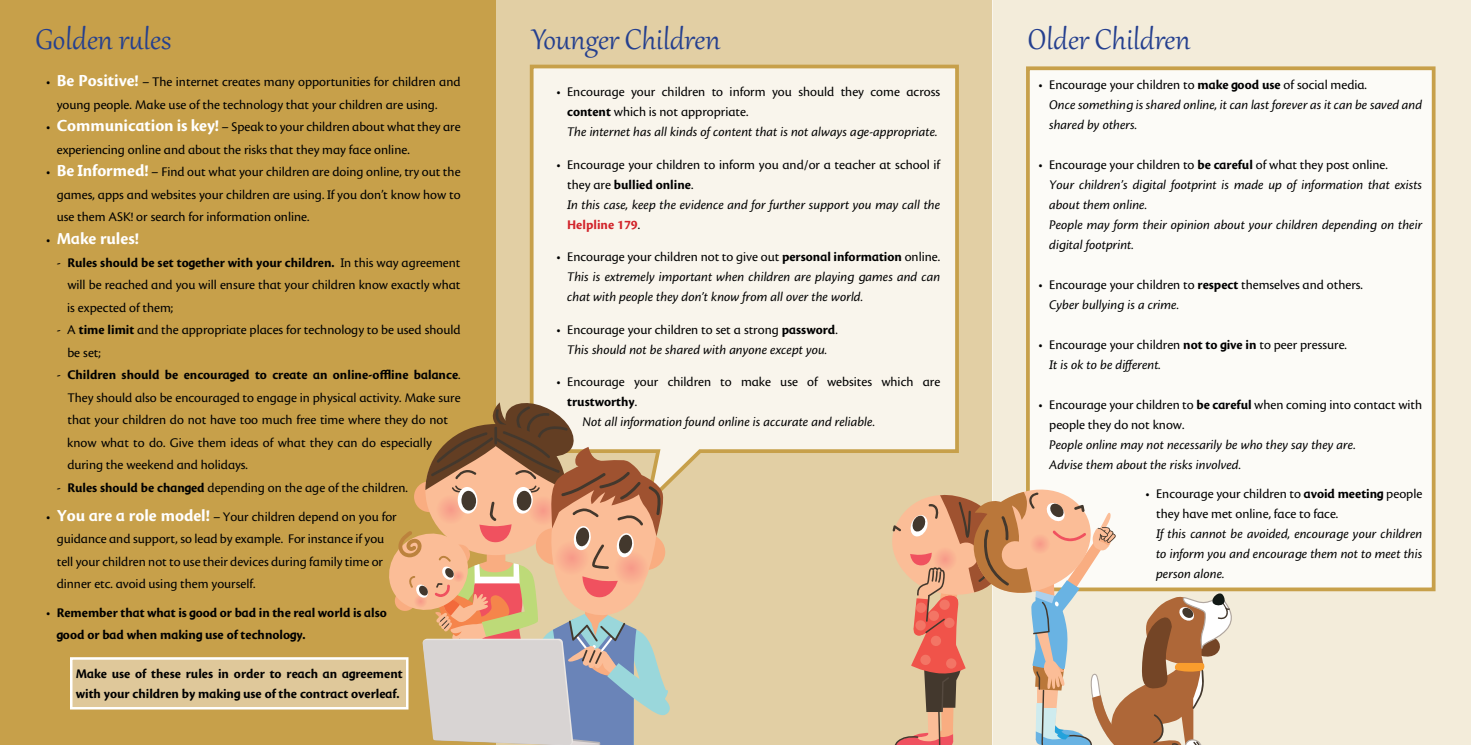
<style>
.page{position:relative;width:1471px;height:745px;background:#fff}
.page>*{position:absolute;margin:0;border:0;box-sizing:border-box;transform-origin:0 0}
.t1{font:35px "Gabriola";color:#25408f}
.t2{font:700 17.5px "M Cronos Pro";color:#fff}
.t3{font:13.75px/22.5px "M Cronos Pro";color:#000}
.t4{font:italic 13.75px/20px "M Cronos Pro";color:#000}
.t5{font:700 13.75px/22.5px "M Cronos Pro";color:#000}
.s1{font-weight:700;font-size:17.5px;color:#fff}
.s2{font-weight:400;font-size:13.75px;color:#000}
.s3{font-weight:700}
.s4{font-weight:400}
.s5{font-style:italic}
.s6{font-weight:700;color:#d2232a}
.s7{font-style:normal}
.s8{font-weight:700;font-style:normal}
</style>
<div class="page">
<div style="left:0;top:0;width:1470px;height:744px;background:#c7a04a"></div>
<div style="left:496px;top:0;width:496px;height:744px;background:#e2cfa4"></div>
<div style="left:992px;top:0;width:478px;height:744px;background:#f3ecda"></div>
<svg style="left:529px;top:64px;width:430px;height:414px;background:#f6f0e3"></svg>
<div style="left:1028px;top:68px;width:405px;height:521px;background:#fcfbf7"></div>
<div style="left:1026px;top:66px;width:409px;height:525px;border:4px solid #c7a04a"></div>
<svg style="left:383px;top:400px;width:292px;height:344px"></svg>
<svg style="left:892px;top:482px;width:344px;height:261px"></svg>
<div style="left:70px;top:656px;width:338px;height:53px;background:#dfc89a;border:2px solid #fff"></div>
<h1 class="t1" style="left:35px;top:16px;width:137px">Golden rules</h1>
<p class="t3" style="left:57px;top:71px;width:405px;text-indent:-11px">• <span class="s1">Be Positive!</span> – The internet creates many opportunities for children and young people. Make use of the technology that your children are using.</p>
<p class="t3" style="left:57px;top:116px;width:405px;text-indent:-11px">• <span class="s1">Communication is key!</span> – Speak to your children about what they are experiencing online and about the risks that they may face online.</p>
<p class="t3" style="left:57px;top:161px;width:405px;text-align:justify;text-indent:-11px">• <span class="s1">Be Informed!</span> – Find out what your children are doing online, try out the games, apps and websites your children are using. If you don’t know how to use them ASK! or search for information online.</p>
<p class="t2" style="left:46px;top:228px;width:94px"><span class="s2">•</span> Make rules!</p>
<p class="t3" style="left:67px;top:251px;width:395px;text-align:justify;text-indent:-11px">- <span class="s3">Rules should be set together with your children.</span> In this way agreement will be reached and you will ensure that your children know exactly what is expected of them;</p>
<p class="t3" style="left:67px;top:318px;width:395px;text-indent:-11px">- A <span class="s3">time limit</span> and the appropriate places for technology to be used should be set;</p>
<p class="t3" style="left:67px;top:363px;width:395px;text-indent:-11px">- <span class="s3">Children should be encouraged to create an online-offline balance</span>.<br>They should also be encouraged to engage in physical activity. Make sure that your children do not have too much free time where they do not know what to do. Give them ideas of what they can do especially during the weekend and holidays.</p>
<p class="t3" style="left:57px;top:476px;width:353px">- <span class="s3">Rules should be changed</span> depending on the age of the children.</p>
<p class="t3" style="left:57px;top:504px;width:341px;text-indent:-11px">• <span class="s1">You are a role model!</span> – Your children depend on you for guidance and support, so lead by example. For instance if you tell your children not to use their devices during family time or dinner etc. avoid using them yourself.</p>
<p class="t5" style="left:57px;top:601px;width:331px;text-indent:-11px"><span class="s4">•</span> Remember that what is good or bad in the real world is also good or bad when making use of technology.</p>
<p class="t5" style="left:76px;top:663px;width:328px;line-height:20px">Make use of these rules in order to reach an agreement with your children by making use of the contract overleaf.</p>
<h1 class="t1" style="left:531px;top:16px;width:190px">Younger Children</h1>
<p class="t3" style="left:567px;top:82px;width:374px;line-height:20px;text-indent:-11px">• Encourage your children to inform you should they come across <span class="s3">content</span> which is not appropriate.<br><span class="s5">The internet has all kinds of content that is not always age-appropriate.</span></p>
<p class="t3" style="left:567px;top:154px;width:374px;line-height:20px;text-indent:-11px">• Encourage your children to inform you and/or a teacher at school if they are <span class="s3">bullied online</span>.<br><span class="s5">In this case, keep the evidence and for further support you may call the </span><span class="s6">Helpline 179</span>.</p>
<p class="t4" style="left:567px;top:247px;width:374px;text-align:justify;text-indent:-11px"><span class="s7">• Encourage your children not to give out</span> <span class="s8">personal information</span> <span class="s7">online.<br></span>This is extremely important when children are playing games and can chat with people they don’t know from all over the world.</p>
<p class="t4" style="left:556px;top:319px;width:283px;text-align:center"><span class="s7">• Encourage your children to set a strong</span> <span class="s8">password</span><span class="s7">.<br></span>This should not be shared with anyone except you.</p>
<p class="t3" style="left:556px;top:370px;width:385px">• Encourage your children to make use of websites which are</p>
<p class="t5" style="left:567px;top:391px;width:71px">trustworthy<span class="s4">.</span></p>
<p class="t4" style="left:582px;top:412px;width:294px">Not all information found online is accurate and reliable.</p>
<h1 class="t1" style="left:1028px;top:16px;width:164px">Older Children</h1>
<p class="t4" style="left:1049px;top:75px;width:374px;text-indent:-11px"><span class="s7">• Encourage your children to</span> <span class="s8">make good use</span> <span class="s7">of social media.<br></span>Once something is shared online, it can last forever as it can be saved and shared by others.</p>
<p class="t4" style="left:1049px;top:155px;width:375px;text-indent:-11px"><span class="s7">• Encourage your children to</span> <span class="s8">be careful</span> <span class="s7">of what they post online.<br></span>Your children’s digital footprint is made up of information that exists about them online.<br>People may form their opinion about your children depending on their digital footprint.</p>
<p class="t3" style="left:1049px;top:275px;width:315px;line-height:20px;text-indent:-11px">• Encourage your children to <span class="s3">respect</span> themselves and others.<br><span class="s5">Cyber bullying is a crime.</span></p>
<p class="t3" style="left:1049px;top:335px;width:299px;line-height:20px;text-indent:-11px">• Encourage your children <span class="s3">not to give in</span> to peer pressure.<br><span class="s5">It is ok to be different.</span></p>
<p class="t3" style="left:1049px;top:395px;width:374px;line-height:20px;text-indent:-11px">• Encourage your children to <span class="s3">be careful</span> when coming into contact with people they do not know.</p>
<p class="t4" style="left:1049px;top:435px;width:308px">People online may not necessarily be who they say they are.<br>Advise them about the risks involved.</p>
<p class="t3" style="left:1156px;top:483px;width:268px;line-height:20px;text-indent:-11px">• Encourage your children to <span class="s3">avoid meeting</span> people they have met online, face to face.</p>
<p class="t4" style="left:1156px;top:523px;width:268px;text-align:justify">If this cannot be avoided, encourage your children to inform you and encourage them not to meet this person alone.</p>
</div>
